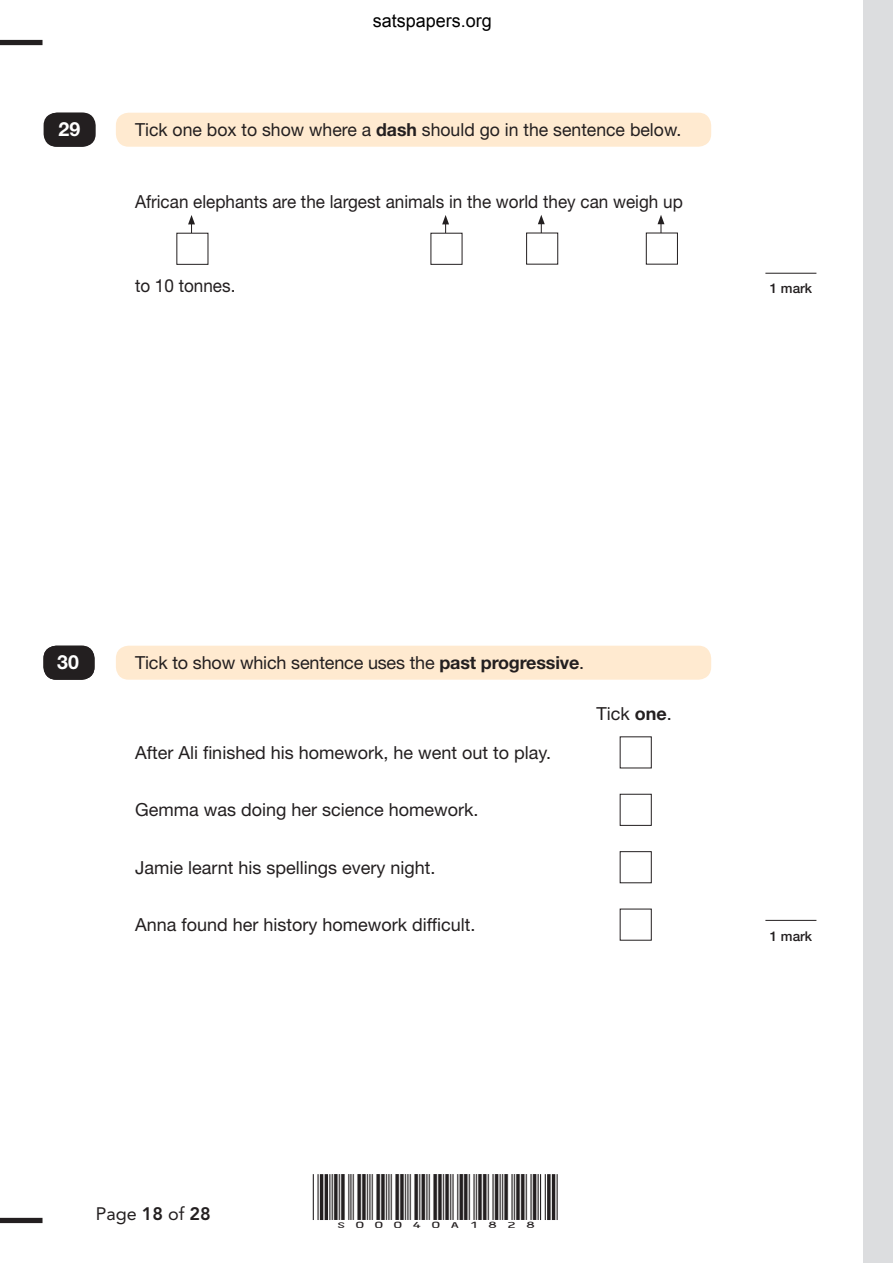
<style>
.page{position:relative;width:893px;height:1263px;background:#fff}
.page>*{position:absolute;margin:0;border:0;box-sizing:border-box;transform-origin:0 0}
.QUESTION_number{font:700 19.5px "Helvetica Neue LT Std";color:#fff}
.t1{font:18px "Helvetica Neue LT Std";color:#231f20}
.t2{font:18px "Helvetica Neue LT Std";color:#231f20;scale:.95 1}
.t3{font:18px "Arial";color:#000}
.t4{font:18px "Avenir LT Std";color:#231f20}
.t5{font:15px "ID Automation HC39 M";color:#231f20;scale:1.3 1}
.t6{font:500 13.5px "Helvetica Neue LT Std";color:#231f20}
.s1{font-weight:700}
.s2{font-weight:800}
</style>
<div class="page">
<div style="left:863px;top:0;width:30px;height:1263px;background:#dcdddf"></div>
<div style="left:44px;top:113px;width:51px;height:34px;background:#231f20;border-radius:13px"></div>
<hr style="left:765px;top:273px;width:51px;height:1px;background:#231f20">
<div style="left:116px;top:113px;width:595px;height:34px;background:#ffead0;border-radius:13px"></div>
<svg style="left:188px;top:215px;width:7px;height:18px"></svg>
<svg style="left:442px;top:215px;width:7px;height:18px"></svg>
<svg style="left:538px;top:215px;width:7px;height:18px"></svg>
<div style="left:526px;top:233px;width:32px;height:32px;border:1px solid #231f20"></div>
<svg style="left:657px;top:215px;width:7px;height:18px"></svg>
<div style="left:646px;top:233px;width:32px;height:32px;border:1px solid #231f20"></div>
<div style="left:45px;top:113px;width:51px;height:34px;background:#231f20;border-radius:13px"></div>
<svg style="left:44px;top:646px;width:51px;height:34px"></svg>
<div style="left:116px;top:646px;width:595px;height:34px;background:#ffead0;border-radius:13px"></div>
<div style="left:620px;top:794px;width:32px;height:32px;border:1px solid #231f20"></div>
<div style="left:620px;top:851px;width:32px;height:32px;border:1px solid #231f20"></div>
<hr style="left:765px;top:920px;width:51px;height:1px;background:#231f20">
<div style="left:43px;top:646px;width:51px;height:34px;background:#231f20;border-radius:13px"></div>
<hr style="left:329px;top:1174px;width:1px;height:46px;background:#231f20">
<hr style="left:317px;top:1174px;width:2px;height:46px;background:#231f20">
<hr style="left:313px;top:1174px;width:1px;height:46px;background:#231f20">
<hr style="left:325px;top:1174px;width:3px;height:46px;background:#231f20">
<hr style="left:320px;top:1174px;width:3px;height:46px;background:#231f20">
<hr style="left:557px;top:1174px;width:1px;height:46px;background:#231f20">
<hr style="left:545px;top:1174px;width:1px;height:46px;background:#231f20">
<hr style="left:540px;top:1174px;width:1px;height:46px;background:#231f20">
<hr style="left:552px;top:1174px;width:3px;height:46px;background:#231f20">
<svg style="left:547px;top:1174px;width:4px;height:46px"></svg>
<div style="left:0;top:40px;width:43px;height:5px;background:#231f20"></div>
<div style="left:0;top:1218px;width:43px;height:5px;background:#231f20"></div>
<p class="QUESTION_number" style="left:59px;top:117px;width:23px">29</p>
<p class="QUESTION_number" style="left:63px;top:117px;width:12px">x</p>
<p class="t3" style="left:373px;top:12px;width:120px">satspapers.org</p>
<p class="t1" style="left:135px;top:119px;width:548px">Tick one box to show where a <span class="s1">dash</span> should go in the sentence below.</p>
<p class="t2" style="left:135px;top:191px;width:578px">African elephants are the largest animals in the world they can weigh up</p>
<p class="t2" style="left:135px;top:275px;width:107px">to 10 tonnes.</p>
<p class="t6" style="left:770px;top:280px;width:44px">1 mark</p>
<p class="QUESTION_number" style="left:57px;top:650px;width:23px">30</p>
<p class="QUESTION_number" style="left:63px;top:650px;width:12px">x</p>
<p class="t1" style="left:135px;top:652px;width:451px">Tick to show which sentence uses the <span class="s1">past progressive</span>.</p>
<p class="t1" style="left:135px;top:742px;width:418px">After Ali finished his homework, he went out to play.</p>
<p class="t1" style="left:596px;top:702px;width:77px">Tick <span class="s1">one</span>.</p>
<p class="t1" style="left:135px;top:799px;width:345px">Gemma was doing her science homework.</p>
<p class="t1" style="left:135px;top:856px;width:302px">Jamie learnt his spellings every night.</p>
<p class="t1" style="left:135px;top:914px;width:342px">Anna found her history homework difficult.</p>
<p class="t4" style="left:96px;top:1204px;width:117px">Page <span class="s2">18</span> of <span class="s2">28</span></p>
<p class="t5" style="left:332px;top:1206px;width:162px">S00040A1828</p>
<p class="t6" style="left:770px;top:928px;width:44px">1 mark</p>
</div>
